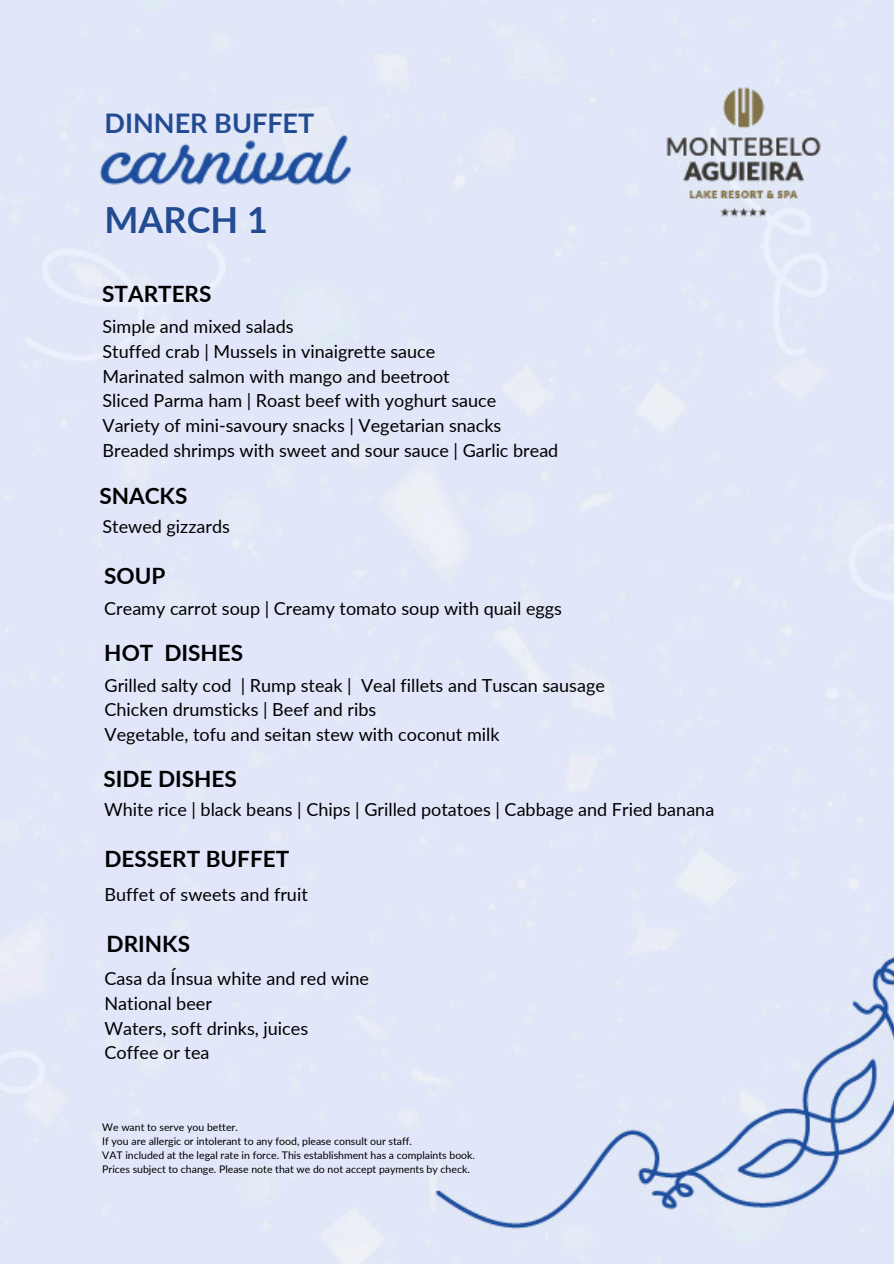
<style>
.page{position:relative;width:894px;height:1264px;background:#fff}
.page>*{position:absolute;margin:0;border:0;box-sizing:border-box;transform-origin:0 0}
.t1{font:700 36px "Lato";color:#234b92}
.t2{font:700 27px "Lato";color:#234b92}
.t3{font:700 22.5px "Lato";color:#000}
.t4{font:18px/24.8px "Lato";color:#000}
.t5{font:10.5px "Lato";color:#000}
</style>
<div class="page">
<div style="left:0;top:0;width:893px;height:1263px;background:#e1e6fa"></div>
<p class="t2" style="left:104px;top:106px;width:211px">DINNER BUFFET</p>
<h2 class="t1" style="left:104px;top:197px;width:165px">MARCH 1</h2>
<h1 class="t3" style="left:102px;top:280px;width:111px">STARTERS</h1>
<h3 class="t4" style="left:102px;top:314px;width:457px">Simple and mixed salads<br>Stuffed crab | Mussels in vinaigrette sauce<br>Marinated salmon with mango and beetroot<br>Sliced Parma ham | Roast beef with yoghurt sauce<br>Variety of mini-savoury snacks | Vegetarian snacks Breaded shrimps with sweet and sour sauce | Garlic bread</h3>
<h4 class="t3" style="left:99px;top:481px;width:89px">SNACKS</h4>
<h3 class="t4" style="left:102px;top:514px;width:129px">Stewed gizzards</h3>
<h4 class="t3" style="left:104px;top:562px;width:63px">SOUP</h4>
<h3 class="t4" style="left:104px;top:596px;width:459px">Creamy carrot soup | Creamy tomato soup with quail eggs</h3>
<h4 class="t3" style="left:104px;top:638px;width:140px">HOT DISHES</h4>
<h3 class="t4" style="left:104px;top:672px;width:501px">Grilled salty cod | Rump steak | Veal fillets and Tuscan sausage<br>Chicken drumsticks | Beef and ribs<br>Vegetable, tofu and seitan stew with coconut milk</h3>
<h4 class="t3" style="left:103px;top:764px;width:135px">SIDE DISHES</h4>
<h3 class="t4" style="left:104px;top:797px;width:611px">White rice | black beans | Chips | Grilled potatoes | Cabbage and Fried banana</h3>
<h4 class="t3" style="left:104px;top:845px;width:186px">DESSERT BUFFET</h4>
<h3 class="t4" style="left:104px;top:881px;width:205px">Buffet of sweets and fruit</h3>
<h4 class="t3" style="left:106px;top:929px;width:85px">DRINKS</h4>
<h3 class="t4" style="left:104px;top:965px;width:266px">Casa da Ínsua white and red wine<br>National beer<br>Waters, soft drinks, juices<br>Coffee or tea</h3>
<h4 class="t5" style="left:102px;top:1120px;width:137px">We want to serve you better.</h4>
<p class="t5" style="left:102px;top:1134px;width:311px">If you are allergic or intolerant to any food, please consult our staff.</p>
<p class="t5" style="left:102px;top:1148px;width:374px">VAT included at the legal rate in force. This establishment has a complaints book.</p>
<p class="t5" style="left:102px;top:1162px;width:369px">Prices subject to change. Please note that we do not accept payments by check.</p>
</div>
